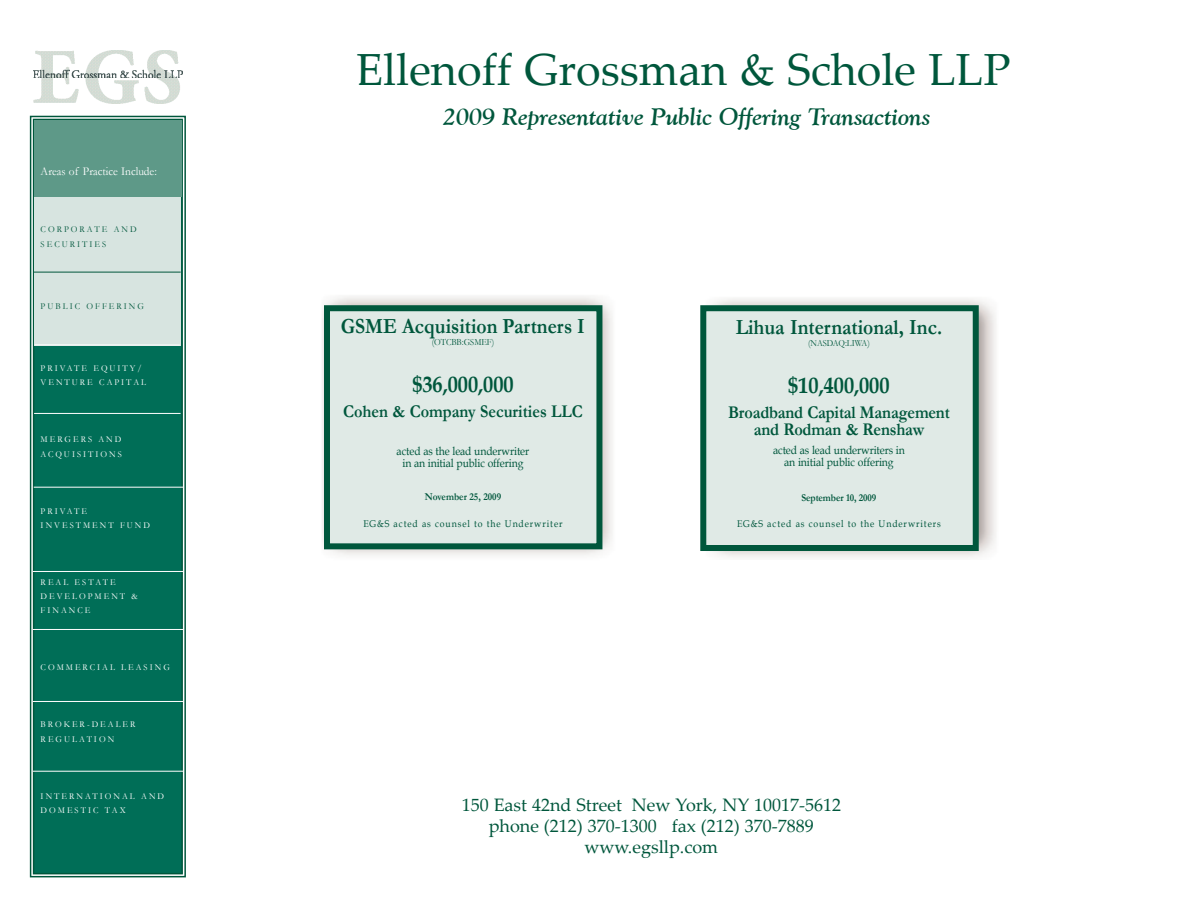
<style>
.page{position:relative;width:1188px;height:918px;background:#fff}
.page>*{position:absolute;margin:0;border:0;box-sizing:border-box;transform-origin:0 0}
.t1{font:45px "Palatino Linotype";color:#00573c}
.t2{font:italic 700 24px "Goudy Old Style BT";color:#00573c}
.t3{font:700 22.5px "Book Antiqua";color:#00573c;scale:.9 1}
.t4{font:700 21.75px "Garamond";color:#00573c;scale:.9 1}
.t5{font:18px/21px "Palatino Linotype";color:#00573c;text-align:center}
.t6{font:700 18px/16.5px "Garamond";letter-spacing:-.01em;color:#00573c;text-align:center;scale:.9 1}
.t7{font:12px "Garamond";color:#fff;scale:.95 1}
.t8{font:11.55px/12px "Book Antiqua";letter-spacing:-.01em;color:#00573c;text-align:center;scale:.9 1}
.t9{font:700 10.5px "Garamond";letter-spacing:-.01em;color:#00573c;scale:.9 1}
.t10{font:9.75px "Book Antiqua";letter-spacing:.1em;color:#00573c;scale:.9 1}
.t11{font:9.45px "Garamond";color:#00573c;scale:.9 1}
.t12{font:9px/14.2px "Garamond";letter-spacing:.235em;color:#fff;scale:.95 1}
.t13{font:9px/14.2px "Garamond";letter-spacing:.235em;color:#00573c;scale:.95 1}
</style>
<div class="page">
<div style="left:34px;top:119px;width:148px;height:755px;background:#006e57"></div>
<div style="left:30px;top:116px;width:156px;height:761px;border:2px solid #00573c"></div>
<div style="left:33px;top:119px;width:150px;height:755px;border:2px solid #00573c"></div>
<img style="left:322px;top:296px;width:291px;height:260px">
<div style="left:327px;top:308px;width:272px;height:238px;background:#e0eae6"></div>
<div style="left:324px;top:305px;width:278px;height:244px;border:6px solid #00573c"></div>
<div style="left:703px;top:308px;width:273px;height:240px;background:#e0eae6"></div>
<div style="left:700px;top:305px;width:279px;height:246px;border:6px solid #00573c"></div>
<div style="left:34px;top:120px;width:148px;height:77px;background:#5e9988"></div>
<hr style="left:34px;top:413px;width:147px;height:1px;background:#fff">
<hr style="left:34px;top:487px;width:150px;height:1px;background:#fff">
<hr style="left:33px;top:571px;width:151px;height:1px;background:#fff">
<hr style="left:33px;top:629px;width:151px;height:1px;background:#fff">
<hr style="left:33px;top:701px;width:151px;height:1px;background:#fff">
<hr style="left:33px;top:771px;width:151px;height:1px;background:#fff">
<div style="left:34px;top:197px;width:147px;height:148px;background:#d7e4e0"></div>
<hr style="left:34px;top:272px;width:147px;height:1px;background:#00573c">
<hr style="left:34px;top:344px;width:146px;height:1px;background:#fff">
<img style="left:34px;top:51px;width:149px;height:28px">
<img style="left:34px;top:79px;width:146px;height:25px">
<h3 class="t7" style="left:41px;top:165px;width:124px">Areas of Practice Include:</h3>
<p class="t13" style="left:41px;top:223px;width:103px">CORPORATE AND<br>SECURITIES</p>
<p class="t13" style="left:41px;top:299px;width:110px">PUBLIC OFFERING</p>
<p class="t12" style="left:41px;top:361px;width:112px">PRIVATE EQUITY/<br>VENTURE CAPITAL</p>
<p class="t12" style="left:41px;top:433px;width:87px">MERGERS AND<br>ACQUISITIONS</p>
<p class="t12" style="left:41px;top:504px;width:117px">PRIVATE<br>INVESTMENT FUND</p>
<p class="t12" style="left:41px;top:575px;width:104px">REAL ESTATE<br>DEVELOPMENT &amp;<br>FINANCE</p>
<p class="t12" style="left:41px;top:661px;width:138px">COMMERCIAL LEASING</p>
<p class="t12" style="left:41px;top:718px;width:101px">BROKER-DEALER<br>REGULATION</p>
<p class="t12" style="left:41px;top:789px;width:132px">INTERNATIONAL AND<br>DOMESTIC TAX</p>
<h1 class="t1" style="left:356px;top:52px;width:656px">Ellenoff Grossman &amp; Schole LLP</h1>
<h2 class="t2" style="left:443px;top:102px;width:489px">2009 Representative Public Offering Transactions</h2>
<h3 class="t4" style="left:341px;top:314px;width:273px">GSME Acquisition Partners I</h3>
<p class="t11" style="left:432px;top:337px;width:71px">(OTCBB:GSMEF)</p>
<h3 class="t3" style="left:412px;top:371px;width:114px">$36,000,000</h3>
<h3 class="t6" style="left:343px;top:403px;width:268px">Cohen &amp; Company Securities LLC</h3>
<p class="t8" style="left:397px;top:445px;width:149px">acted as the lead underwriter in an initial public offering</p>
<p class="t9" style="left:425px;top:491px;width:86px">November 25, 2009</p>
<p class="t10" style="left:363px;top:518px;width:223px">EG&amp;S acted as counsel to the Underwriter</p>
<h3 class="t4" style="left:736px;top:315px;width:231px">Lihua International, Inc.</h3>
<p class="t11" style="left:808px;top:338px;width:70px">(NASDAQ:LIWA)</p>
<h3 class="t3" style="left:788px;top:372px;width:114px">$10,400,000</h3>
<h3 class="t6" style="left:728px;top:404px;width:248px">Broadband Capital Management and Rodman &amp; Renshaw</h3>
<p class="t8" style="left:773px;top:444px;width:148px">acted as lead underwriters in an initial public offering</p>
<p class="t9" style="left:802px;top:492px;width:85px">September 10, 2009</p>
<p class="t10" style="left:737px;top:518px;width:228px">EG&amp;S acted as counsel to the Underwriters</p>
<h3 class="t5" style="left:462px;top:796px;width:381px">150 East 42nd Street New York, NY 10017-5612 phone (212) 370-1300 fax (212) 370-7889 www.egsllp.com</h3>
</div>
